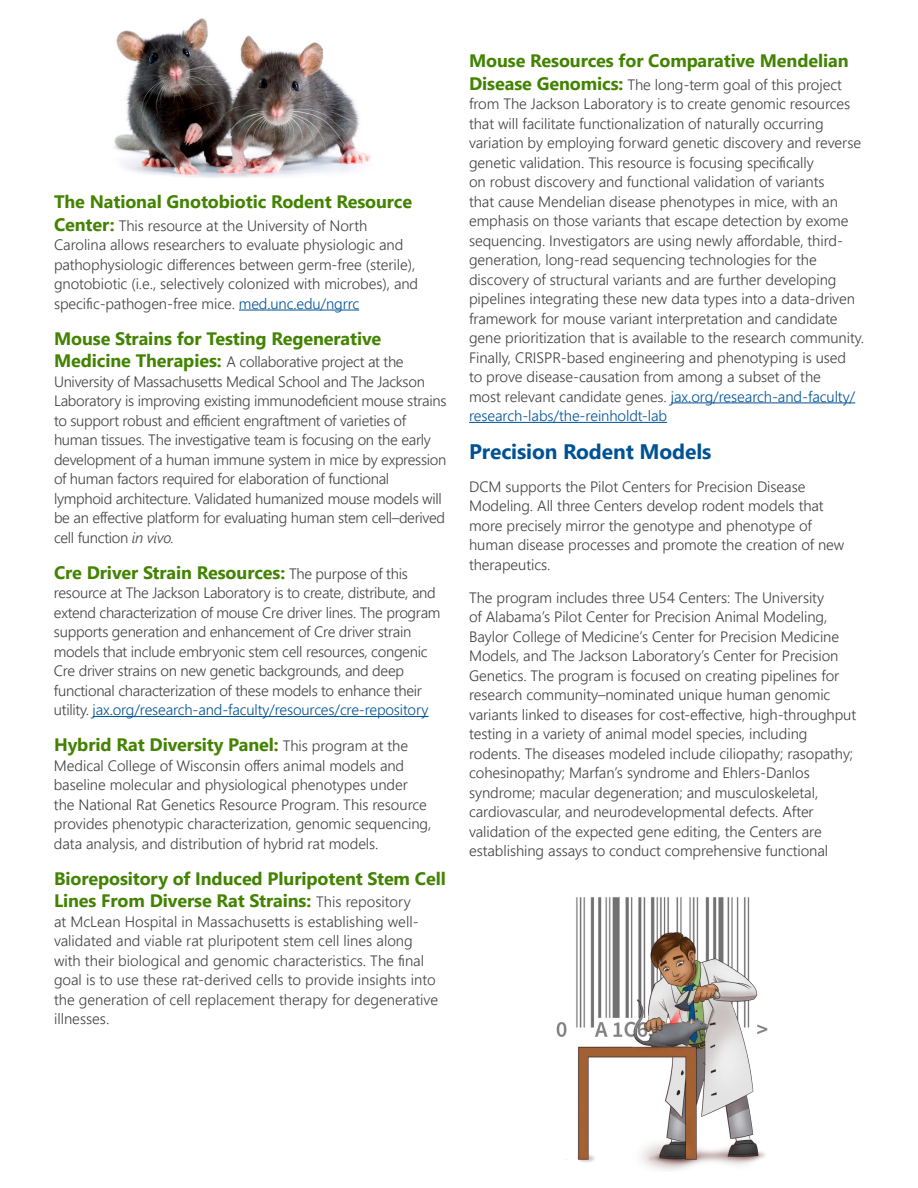
<style>
.page{position:relative;width:918px;height:1188px;background:#fff}
.page>*{position:absolute;margin:0;border:0;box-sizing:border-box;transform-origin:0 0}
.t1{font:700 21px "Segoe UI";letter-spacing:-.005em;color:#005295}
.t2{font:700 18px/22.5px "Segoe UI";letter-spacing:-.005em;color:#428300}
.t3{font:300 15px/19.5px "Segoe UI";letter-spacing:-.005em;color:#414042}
.s1{font-weight:700;font-size:18px;color:#428300}
.s2{color:#005295}
.s3{font-style:italic}
.s4{font-weight:300;font-size:15px;color:#414042}
</style>
<div class="page">
<hr style="left:239px;top:310px;width:120px;height:1px;background:#005295">
<hr style="left:93px;top:716px;width:336px;height:1px;background:#005295">
<hr style="left:671px;top:402px;width:184px;height:1px;background:#005295">
<hr style="left:469px;top:422px;width:198px;height:1px;background:#005295">
<img style="left:114px;top:18px;width:257px;height:160px">
<img style="left:556px;top:897px;width:212px;height:273px">
<p class="t2" style="left:54px;top:189px;width:360px">The National Gnotobiotic Rodent Resource</p>
<p class="t3" style="left:54px;top:214px;width:366px"><span class="s1">Center:</span> This resource at the University of North Carolina allows researchers to evaluate physiologic and pathophysiologic differences between germ-free (sterile), gnotobiotic (i.e., selectively colonized with microbes), and specific-pathogen-free mice. <span class="s2">med.unc.edu/ngrrc</span></p>
<p class="t2" style="left:54px;top:326px;width:329px">Mouse Strains for Testing Regenerative</p>
<p class="t3" style="left:54px;top:351px;width:394px"><span class="s1">Medicine Therapies:</span> A collaborative project at the University of Massachusetts Medical School and The Jackson Laboratory is improving existing immunodeficient mouse strains to support robust and efficient engraftment of varieties of human tissues. The investigative team is focusing on the early development of a human immune system in mice by expression of human factors required for elaboration of functional lymphoid architecture. Validated humanized mouse models will be an effective platform for evaluating human stem cell–derived cell function <span class="s3">in vivo.</span></p>
<p class="t2" style="left:54px;top:560px;width:355px">Cre Driver Strain Resources: <span class="s4">The purpose of this</span></p>
<p class="t3" style="left:54px;top:582px;width:388px">resource at The Jackson Laboratory is to create, distribute, and extend characterization of mouse Cre driver lines. The program supports generation and enhancement of Cre driver strain models that include embryonic stem cell resources, congenic Cre driver strains on new genetic backgrounds, and deep functional characterization of these models to enhance their utility. <span class="s2">jax.org/research-and-faculty/resources/cre-repository</span></p>
<p class="t2" style="left:54px;top:732px;width:356px">Hybrid Rat Diversity Panel: <span class="s4">This program at the</span></p>
<p class="t3" style="left:54px;top:754px;width:379px">Medical College of Wisconsin offers animal models and baseline molecular and physiological phenotypes under the National Rat Genetics Resource Program. This resource provides phenotypic characterization, genomic sequencing, data analysis, and distribution of hybrid rat models.</p>
<p class="t2" style="left:54px;top:866px;width:393px">Biorepository of Induced Pluripotent Stem Cell<br>Lines From Diverse Rat Strains: <span class="s4">This repository</span></p>
<p class="t3" style="left:54px;top:910px;width:386px">at McLean Hospital in Massachusetts is establishing well&shy;validated and viable rat pluripotent stem cell lines along with their biological and genomic characteristics. The final goal is to use these rat-derived cells to provide insights into the generation of cell replacement therapy for degenerative illnesses.</p>
<p class="t2" style="left:469px;top:48px;width:381px">Mouse Resources for Comparative Mendelian</p>
<p class="t3" style="left:469px;top:73px;width:396px"><span class="s1">Disease Genomics:</span> The long-term goal of this project from The Jackson Laboratory is to create genomic resources that will facilitate functionalization of naturally occurring variation by employing forward genetic discovery and reverse genetic validation. This resource is focusing specifically<br>on robust discovery and functional validation of variants<br>that cause Mendelian disease phenotypes in mice, with an emphasis on those variants that escape detection by exome sequencing. Investigators are using newly affordable, third&shy;generation, long-read sequencing technologies for the discovery of structural variants and are further developing pipelines integrating these new data types into a data-driven framework for mouse variant interpretation and candidate gene prioritization that is available to the research community.<br>Finally, CRISPR-based engineering and phenotyping is used<br>to prove disease-causation from among a subset of the<br>most relevant candidate genes. <span class="s2">jax.org/research-and-faculty/ research-labs/the-reinholdt-lab</span></p>
<h1 class="t1" style="left:469px;top:431px;width:244px">Precision Rodent Models</h1>
<p class="t3" style="left:469px;top:475px;width:377px">DCM supports the Pilot Centers for Precision Disease Modeling. All three Centers develop rodent models that more precisely mirror the genotype and phenotype of human disease processes and promote the creation of new therapeutics.</p>
<p class="t3" style="left:469px;top:586px;width:389px">The program includes three U54 Centers: The University<br>of Alabama’s Pilot Center for Precision Animal Modeling, Baylor College of Medicine’s Center for Precision Medicine Models, and The Jackson Laboratory’s Center for Precision Genetics. The program is focused on creating pipelines for research community–nominated unique human genomic variants linked to diseases for cost-effective, high-throughput testing in a variety of animal model species, including rodents. The diseases modeled include ciliopathy; rasopathy; cohesinopathy; Marfan’s syndrome and Ehlers-Danlos syndrome; macular degeneration; and musculoskeletal, cardiovascular, and neurodevelopmental defects. After validation of the expected gene editing, the Centers are establishing assays to conduct comprehensive functional</p>
</div>
